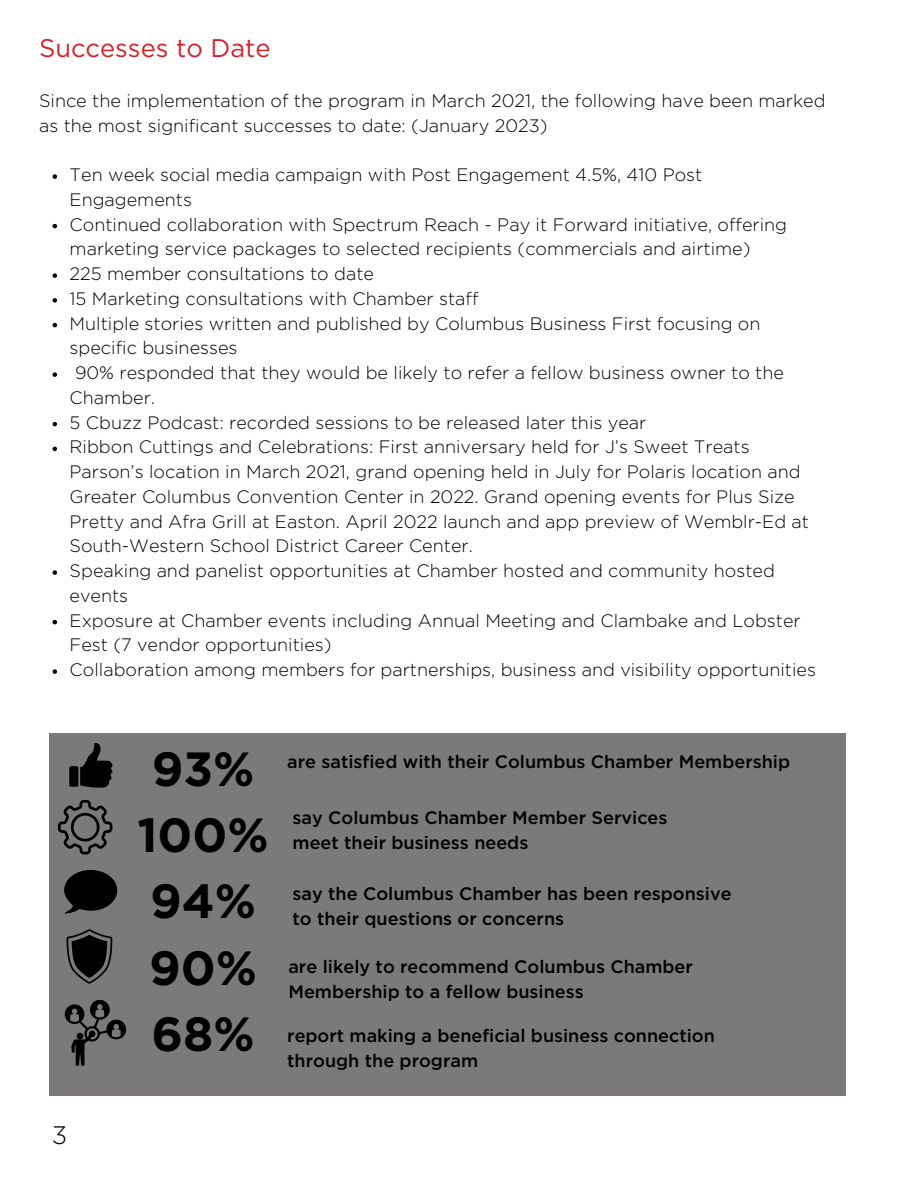
<style>
.page{position:relative;width:918px;height:1188px;background:#fff}
.page>*{position:absolute;margin:0;border:0;box-sizing:border-box;transform-origin:0 0}
.t1{font:700 47.85px/66.3px "Gotham";color:#000}
.t2{font:25.5px "Gotham";color:#d3222a}
.t3{font:300 25.35px "Gotham";color:#000}
.t4{font:300 18px/24.8px "Gotham";color:#000}
.t5{font:500 18px/24.8px "Gotham";color:#000}
</style>
<div class="page">
<svg style="left:53px;top:174px;width:4px;height:5px"></svg>
<svg style="left:53px;top:224px;width:4px;height:4px"></svg>
<svg style="left:53px;top:273px;width:4px;height:5px"></svg>
<svg style="left:53px;top:298px;width:4px;height:5px"></svg>
<svg style="left:53px;top:323px;width:4px;height:4px"></svg>
<svg style="left:53px;top:372px;width:4px;height:5px"></svg>
<svg style="left:53px;top:422px;width:4px;height:4px"></svg>
<svg style="left:53px;top:447px;width:4px;height:4px"></svg>
<svg style="left:53px;top:570px;width:4px;height:5px"></svg>
<svg style="left:53px;top:620px;width:4px;height:4px"></svg>
<svg style="left:53px;top:669px;width:4px;height:5px"></svg>
<div style="left:49px;top:733px;width:797px;height:363px;background:#7b7979"></div>
<svg style="left:80px;top:742px;width:33px;height:46px"></svg>
<div style="left:69px;top:766px;width:9px;height:21px;background:#000;border-radius:2px"></div>
<svg style="left:58px;top:800px;width:54px;height:54px"></svg>
<svg style="left:64px;top:870px;width:53px;height:44px"></svg>
<svg style="left:67px;top:929px;width:45px;height:55px"></svg>
<svg style="left:65px;top:1000px;width:61px;height:66px"></svg>
<h2 class="t2" style="left:39px;top:39px;width:233px">Successes to Date</h2>
<p class="t4" style="left:39px;top:89px;width:788px">Since the implementation of the program in March 2021, the following have been marked as the most significant successes to date: (January 2023)</p>
<p class="t4" style="left:70px;top:164px;width:748px">Ten week social media campaign with Post Engagement 4.5%, 410 Post Engagements<br>Continued collaboration with Spectrum Reach - Pay it Forward initiative, offering marketing service packages to selected recipients (commercials and airtime)<br>225 member consultations to date<br>15 Marketing consultations with Chamber staff<br>Multiple stories written and published by Columbus Business First focusing on specific businesses<br>90% responded that they would be likely to refer a fellow business owner to the Chamber.<br>5 Cbuzz Podcast: recorded sessions to be released later this year<br>Ribbon Cuttings and Celebrations: First anniversary held for J’s Sweet Treats Parson’s location in March 2021, grand opening held in July for Polaris location and Greater Columbus Convention Center in 2022. Grand opening events for Plus Size Pretty and Afra Grill at Easton. April 2022 launch and app preview of Wemblr-Ed at South-Western School District Career Center.<br>Speaking and panelist opportunities at Chamber hosted and community hosted events<br>Exposure at Chamber events including Annual Meeting and Clambake and Lobster Fest (7 vendor opportunities)<br>Collaboration among members for partnerships, business and visibility opportunities</p>
<h3 class="t3" style="left:52px;top:1126px;width:17px">3</h3>
<h1 class="t1" style="left:137px;top:739px;width:133px">93%<br>100%<br>94%<br>90%<br>68%</h1>
<p class="t5" style="left:287px;top:750px;width:504px">are satisfied with their Columbus Chamber Membership</p>
<p class="t5" style="left:293px;top:807px;width:376px">say Columbus Chamber Member Services meet their business needs</p>
<p class="t5" style="left:293px;top:883px;width:441px">say the Columbus Chamber has been responsive to their questions or concerns</p>
<p class="t5" style="left:288px;top:956px;width:406px">are likely to recommend Columbus Chamber<br>Membership to a fellow business</p>
<p class="t5" style="left:287px;top:1025px;width:429px">report making a beneficial business connection through the program</p>
</div>
